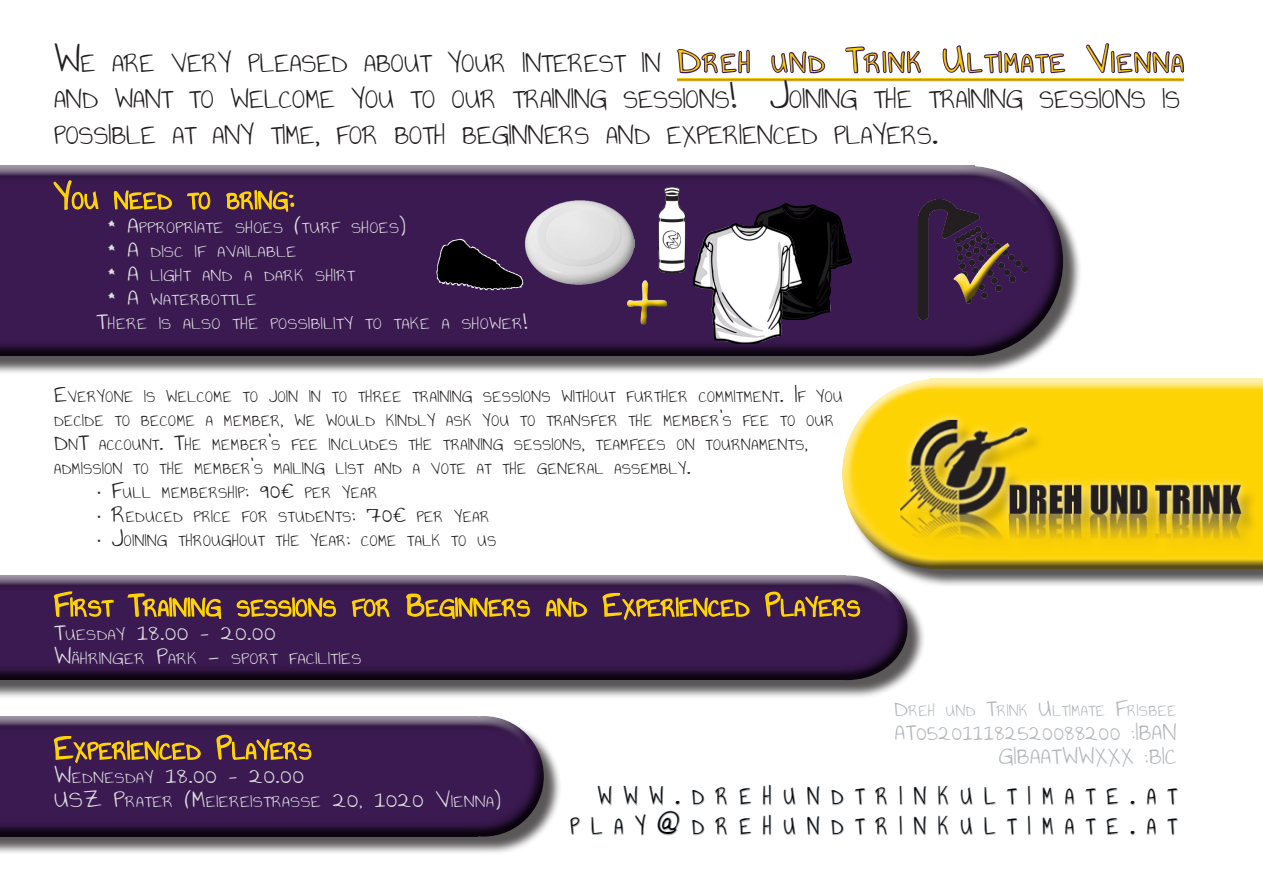
<style>
.page{position:relative;width:1263px;height:893px;background:#fff}
.page>*{position:absolute;margin:0;border:0;box-sizing:border-box;transform-origin:0 0}
.t1{font:90px "Segoe Print";color:#fed304;scale:.9 1}
.groß{font:21px/36px "Annie Use Your Telescope";color:#231f20;scale:1.1 1}
.groß_und_fett{font:18.9px "Annie Use Your Telescope";letter-spacing:.715em;color:#000;scale:.9 1}
.t2{font:18px "Annie Use Your Telescope";letter-spacing:.025em;color:#b2b7bb;scale:1.1 1}
.t3{font:18px "Annie Use Your Telescope";letter-spacing:.025em;color:#dcdddf;scale:1.2 1}
.aufzählung{font:12.6px "Annie Use Your Telescope";letter-spacing:.035em;color:#231f20;scale:1.1 1}
.aufzählung-2{font:12.6px "Annie Use Your Telescope";letter-spacing:.035em;color:#dcdddf;scale:1.2 1}
.t4{font:12.6px "Annie Use Your Telescope";letter-spacing:.035em;color:#b2b7bb;scale:1.1 1}
.s1{font-size:30px}
.s2{font-size:30px;color:#fed304}
.s3{color:#fed304}
.s4{font-size:21px}
.s5{font-size:18px}
.s6{font-size:12.6px}
.s7{font-size:27px}
</style>
<div class="page">
<div style="left:844px;top:381px;width:419px;height:207px;background:#231f20;opacity:.75"></div>
<div style="left:844px;top:373px;width:419px;height:204px;background:#231f20;opacity:.75"></div>
<div style="left:904px;top:423px;width:355px;height:132px;background:#fdd204"></div>
<div style="left:892px;top:411px;width:358px;height:135px;background:#fad004"></div>
<img style="left:895px;top:406px;width:368px;height:136px">
<div style="left:0;top:168px;width:1082px;height:207px;background:#231f20;opacity:.75"></div>
<div style="left:0;top:166px;width:1057px;height:187px;background:#fff;opacity:.75"></div>
<div style="left:0;top:196px;width:1063px;height:163px;background:#231f20;opacity:.75"></div>
<div style="left:0;top:578px;width:926px;height:121px;background:#231f20;opacity:.75"></div>
<div style="left:0;top:566px;width:909px;height:120px;background:#fff;opacity:.75"></div>
<div style="left:0;top:594px;width:916px;height:94px;background:#231f20;opacity:.75"></div>
<div style="left:0;top:718px;width:562px;height:137px;background:#231f20;opacity:.75"></div>
<div style="left:0;top:705px;width:543px;height:137px;background:#fff;opacity:.75"></div>
<div style="left:0;top:735px;width:553px;height:110px;background:#231f20;opacity:.75"></div>
<img style="left:918px;top:200px;width:109px;height:120px">
<img style="left:745px;top:203px;width:107px;height:116px">
<img style="left:694px;top:223px;width:110px;height:120px">
<img style="left:525px;top:187px;width:110px;height:110px">
<img style="left:435px;top:220px;width:89px;height:90px">
<img style="left:658px;top:187px;width:27px;height:85px">
<div style="left:616px;top:269px;width:60px;height:62px;background:#fff;opacity:.75"></div>
<div style="left:618px;top:274px;width:60px;height:62px;background:#231f20;opacity:.75"></div>
<div style="left:944px;top:233px;width:74px;height:76px;background:#fff;opacity:.75"></div>
<div style="left:944px;top:237px;width:76px;height:77px;background:#231f20;opacity:.75"></div>
<hr style="left:677px;top:78px;width:506px;height:3px;background:#613c82">
<hr style="left:677px;top:78px;width:506px;height:2px;background:#fed304">
<hr style="left:677px;top:81px;width:506px;height:1px;background:#fed304">
<svg style="left:677px;top:49px;width:73px;height:25px"></svg>
<svg style="left:771px;top:51px;width:55px;height:23px"></svg>
<svg style="left:845px;top:46px;width:77px;height:28px"></svg>
<svg style="left:942px;top:45px;width:124px;height:29px"></svg>
<svg style="left:1086px;top:43px;width:98px;height:31px"></svg>
<svg style="left:715px;top:787px;width:13px;height:19px"></svg>
<svg style="left:739px;top:788px;width:13px;height:18px"></svg>
<svg style="left:762px;top:784px;width:10px;height:22px"></svg>
<svg style="left:783px;top:787px;width:13px;height:18px"></svg>
<svg style="left:807px;top:786px;width:13px;height:20px"></svg>
<svg style="left:875px;top:787px;width:13px;height:19px"></svg>
<svg style="left:913px;top:786px;width:14px;height:20px"></svg>
<svg style="left:938px;top:785px;width:11px;height:21px"></svg>
<svg style="left:960px;top:787px;width:13px;height:18px"></svg>
<svg style="left:984px;top:787px;width:12px;height:19px"></svg>
<svg style="left:1065px;top:788px;width:10px;height:17px"></svg>
<svg style="left:1106px;top:788px;width:13px;height:18px"></svg>
<svg style="left:1130px;top:801px;width:5px;height:5px"></svg>
<svg style="left:1146px;top:788px;width:10px;height:17px"></svg>
<svg style="left:570px;top:817px;width:10px;height:19px"></svg>
<svg style="left:591px;top:785px;width:89px;height:51px"></svg>
<svg style="left:691px;top:790px;width:14px;height:46px"></svg>
<svg style="left:715px;top:817px;width:13px;height:19px"></svg>
<svg style="left:739px;top:818px;width:13px;height:18px"></svg>
<svg style="left:762px;top:814px;width:10px;height:22px"></svg>
<svg style="left:783px;top:817px;width:13px;height:18px"></svg>
<svg style="left:807px;top:816px;width:13px;height:20px"></svg>
<svg style="left:831px;top:790px;width:13px;height:46px"></svg>
<svg style="left:854px;top:788px;width:12px;height:48px"></svg>
<svg style="left:875px;top:817px;width:13px;height:19px"></svg>
<svg style="left:899px;top:785px;width:4px;height:51px"></svg>
<svg style="left:913px;top:816px;width:14px;height:20px"></svg>
<svg style="left:938px;top:815px;width:11px;height:21px"></svg>
<svg style="left:960px;top:817px;width:13px;height:18px"></svg>
<svg style="left:984px;top:817px;width:12px;height:19px"></svg>
<svg style="left:1006px;top:788px;width:12px;height:48px"></svg>
<svg style="left:1027px;top:785px;width:4px;height:51px"></svg>
<svg style="left:1042px;top:787px;width:12px;height:48px"></svg>
<svg style="left:1065px;top:818px;width:10px;height:17px"></svg>
<svg style="left:1085px;top:788px;width:11px;height:48px"></svg>
<svg style="left:1106px;top:818px;width:13px;height:18px"></svg>
<svg style="left:1130px;top:831px;width:5px;height:5px"></svg>
<svg style="left:1146px;top:818px;width:10px;height:17px"></svg>
<svg style="left:1167px;top:788px;width:11px;height:48px"></svg>
<svg style="left:52px;top:176px;width:47px;height:35px;background:#63403f"></svg>
<svg style="left:113px;top:165px;width:60px;height:46px;background:#6a4c4f"></svg>
<svg style="left:186px;top:185px;width:25px;height:26px"></svg>
<svg style="left:225px;top:165px;width:70px;height:48px;background:#6c4e4d"></svg>
<svg style="left:53px;top:566px;width:62px;height:54px"></svg>
<svg style="left:126px;top:566px;width:96px;height:54px"></svg>
<svg style="left:235px;top:566px;width:102px;height:53px"></svg>
<svg style="left:350px;top:598px;width:41px;height:25px"></svg>
<svg style="left:405px;top:566px;width:126px;height:54px"></svg>
<svg style="left:545px;top:570px;width:43px;height:49px;background:#7b605f"></svg>
<svg style="left:602px;top:566px;width:149px;height:56px"></svg>
<svg style="left:764px;top:591px;width:97px;height:27px;background:#724e3a"></svg>
<svg style="left:53px;top:697px;width:149px;height:68px"></svg>
<svg style="left:215px;top:734px;width:97px;height:27px;background:#724e3b"></svg>
<svg style="left:952px;top:242px;width:59px;height:63px;background:#40294f"></svg>
<p class="groß" style="left:54px;top:47px;width:1028px"><span class="s1">W</span>E ARE VERY PLEASED ABOUT YOUR INTEREST IN <span class="s2">D</span><span class="s3">REH UND</span> <span class="s2">T</span><span class="s3">RINK</span> <span class="s2">U</span><span class="s3">LTIMATE</span> <span class="s2">V</span><span class="s3">IENNA<br></span>AND WANT TO WELCOME YOU TO OUR TRAINING SESSIONS<span class="s1">! J</span>OINING THE TRAINING SESSIONS IS<br>POSSIBLE AT ANY TIME<span class="s1">,</span> FOR BOTH BEGINNERS AND EXPERIENCED PLAYERS<span class="s1">.</span></p>
<p class="aufzählung-2" style="left:108px;top:221px;width:250px"><span class="s4">*</span> <span class="s5">A</span>PPROPRIATE SHOES <span class="s5">(</span>TURF SHOES<span class="s5">)</span></p>
<p class="aufzählung-2" style="left:108px;top:245px;width:159px"><span class="s4">*</span> <span class="s5">A</span> DISC IF AVAILABLE</p>
<p class="aufzählung-2" style="left:108px;top:269px;width:207px"><span class="s4">*</span> <span class="s5">A</span> LIGHT AND A DARK SHIRT</p>
<p class="aufzählung-2" style="left:108px;top:293px;width:125px"><span class="s4">*</span> <span class="s5">A</span> WATERBOTTLE</p>
<p class="aufzählung-2" style="left:97px;top:317px;width:361px"><span class="s5">T</span>HERE IS ALSO THE POSSIBILITY TO TAKE A SHOWER<span class="s5">!</span></p>
<h1 class="t1" style="left:624px;top:215px;width:53px">+</h1>
<p class="aufzählung" style="left:54px;top:390px;width:718px"><span class="s5">E</span>VERYONE IS WELCOME TO JOIN IN TO THREE TRAINING SESSIONS WITHOUT FURTHER COMMITMENT<span class="s5">. I</span>F YOU</p>
<p class="aufzählung" style="left:54px;top:414px;width:711px">DECIDE TO BECOME A MEMBER<span class="s5">,</span> WE WOULD KINDLY ASK YOU TO TRANSFER THE MEMBER<span class="s5">’</span>S FEE TO OUR</p>
<p class="aufzählung" style="left:54px;top:438px;width:687px"><span class="s5">D</span>N<span class="s5">T</span> ACCOUNT<span class="s5">. T</span>HE MEMBER<span class="s5">’</span>S FEE INCLUDES THE TRAINING SESSIONS<span class="s5">,</span> TEAMFEES ON TOURNAMENTS<span class="s5">,</span></p>
<p class="aufzählung" style="left:54px;top:462px;width:580px">ADMISSION TO THE MEMBER<span class="s5">’</span>S MAILING LIST AND A VOTE AT THE GENERAL ASSEMBLY<span class="s5">.</span></p>
<p class="aufzählung" style="left:97px;top:486px;width:257px"><span class="s5">· F</span>ULL MEMBERSHIP<span class="s5">: 90€</span> PER YEAR</p>
<p class="aufzählung" style="left:97px;top:510px;width:359px"><span class="s5">· R</span>EDUCED PRICE FOR STUDENTS<span class="s5">: 70€</span> PER YEAR</p>
<p class="aufzählung" style="left:97px;top:534px;width:365px"><span class="s5">· J</span>OINING THROUGHOUT THE YEAR<span class="s5">:</span> COME TALK TO US</p>
<p class="t3" style="left:54px;top:623px;width:186px">T<span class="s6">UESDAY</span> 18.00 – 20.00</p>
<p class="aufzählung-2" style="left:54px;top:652px;width:258px"><span class="s5">W</span>ÄHRINGER <span class="s5">P</span>ARK <span class="s5">-</span> SPORT FACILITIES</p>
<p class="t3" style="left:54px;top:766px;width:210px">W<span class="s6">EDNESDAY</span> 18.00 – 20.00</p>
<p class="aufzählung-2" style="left:54px;top:795px;width:374px"><span class="s5">USZ P</span>RATER <span class="s5">(M</span>EIEREISTRASSE <span class="s5">20, 1020 V</span>IENNA<span class="s5">)</span></p>
<p class="t4" style="left:894px;top:704px;width:258px"><span class="s5">D</span>REH UND <span class="s5">T</span>RINK <span class="s5">U</span>LTIMATE <span class="s5">F</span>RISBEE</p>
<p class="t2" style="left:895px;top:723px;width:229px">AT052011182520088200 :IBAN</p>
<p class="t2" style="left:999px;top:747px;width:11px">GIBAAT</p>
<p class="t2" style="left:1062px;top:747px;width:43px">WWXXX</p>
<p class="t2" style="left:1144px;top:747px;width:14px">:BIC</p>
<p class="groß_und_fett" style="left:598px;top:787px;width:644px">WWW <span class="s7">.</span> DREHUNDTRINKULTIMATE <span class="s7">.</span> AT</p>
<p class="groß_und_fett" style="left:571px;top:817px;width:675px">PLAY <span class="s7">@</span> DREHUNDTRINKULTIMATE <span class="s7">.</span> AT</p>
</div>
